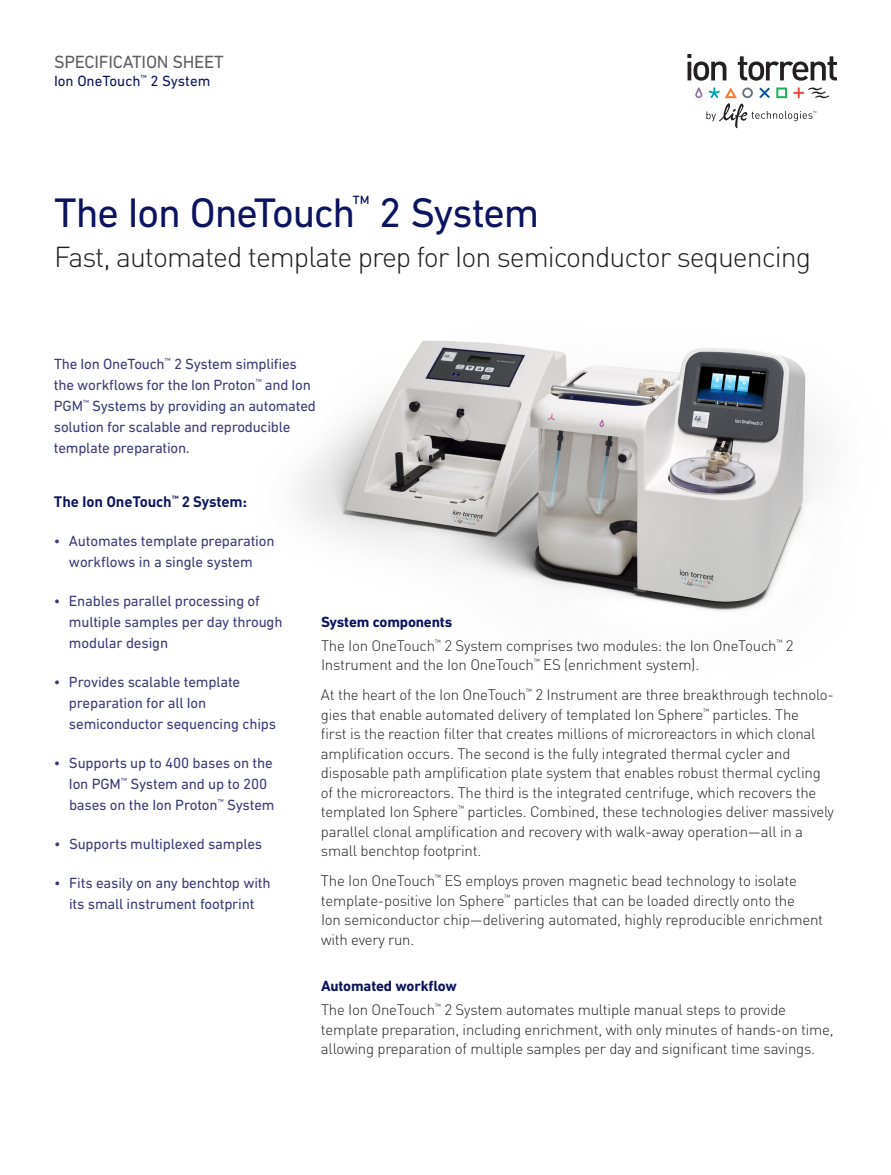
<style>
.page{position:relative;width:891px;height:1175px;background:#fff}
.page>*{position:absolute;margin:0;border:0;box-sizing:border-box;transform-origin:0 0}
.t1{font:42px "DIN Next LT Pro";letter-spacing:-.03em;color:#0b145e}
.t2{font:300 28.5px "DIN Pro";letter-spacing:-.035em;color:#231f20}
.t3{font:18px "DIN Next LT Pro";letter-spacing:-.015em;color:#5f5f62}
.t4{font:300 15px/19.5px "DIN Pro";letter-spacing:-.015em;color:#231f20}
.t5{font:15px/21px "DIN Next LT Pro";letter-spacing:-.01em;color:#3a3b77}
.t6{font:700 15px "DIN Next LT Pro";letter-spacing:-.01em;color:#0b145e}
.t7{font:700 15px "DIN Pro";letter-spacing:-.01em;color:#0b145e}
.t8{font:15px "DIN Next LT Pro";color:#0b145e}
</style>
<div class="page">
<img style="left:297px;top:340px;width:528px;height:271px">
<svg style="left:687px;top:54px;width:39px;height:27px"></svg>
<svg style="left:738px;top:56px;width:99px;height:25px"></svg>
<svg style="left:695px;top:87px;width:134px;height:41px"></svg>
<p class="t3" style="left:54px;top:51px;width:171px">SPECIFICATION SHEET</p>
<p class="t8" style="left:54px;top:72px;width:158px">Ion OneTouch<sup>™</sup> 2 System</p>
<h1 class="t1" style="left:54px;top:188px;width:487px">The Ion OneTouch<sup>™</sup> 2 System</h1>
<h2 class="t2" style="left:54px;top:237px;width:759px">Fast, automated template prep for Ion semiconductor sequencing</h2>
<p class="t5" style="left:54px;top:353px;width:263px">The Ion OneTouch<sup>™</sup> 2 System simplifies the workflows for the Ion Proton<sup>™</sup> and Ion PGM<sup>™</sup> Systems by providing an automated solution for scalable and reproducible template preparation.</p>
<p class="t7" style="left:54px;top:491px;width:195px">The Ion OneTouch<sup>™</sup> 2 System:</p>
<p class="t5" style="left:54px;top:530px;width:222px;text-align:center">• Automates template preparation workflows in a single system</p>
<p class="t5" style="left:69px;top:590px;width:215px;text-indent:-15px">• Enables parallel processing of multiple samples per day through modular design</p>
<p class="t5" style="left:69px;top:671px;width:209px;text-indent:-15px">• Provides scalable template preparation for all Ion semiconductor sequencing chips</p>
<p class="t5" style="left:69px;top:752px;width:207px;text-indent:-15px">• Supports up to 400 bases on the<br>Ion PGM<sup>™</sup> System and up to 200 bases on the Ion Proton<sup>™</sup> System</p>
<p class="t5" style="left:54px;top:833px;width:210px">• Supports multiplexed samples</p>
<p class="t5" style="left:54px;top:872px;width:218px;text-align:center">• Fits easily on any benchtop with its small instrument footprint</p>
<p class="t6" style="left:321px;top:612px;width:133px">System components</p>
<p class="t4" style="left:321px;top:634px;width:474px">The Ion OneTouch<sup>™</sup> 2 System comprises two modules: the Ion OneTouch<sup>™</sup> 2<br>Instrument and the Ion OneTouch<sup>™</sup> ES (enrichment system).</p>
<p class="t4" style="left:321px;top:684px;width:515px">At the heart of the Ion OneTouch<sup>™</sup> 2 Instrument are three breakthrough technolo&shy;gies that enable automated delivery of templated Ion Sphere<sup>™</sup> particles. The<br>first is the reaction filter that creates millions of microreactors in which clonal amplification occurs. The second is the fully integrated thermal cycler and disposable path amplification plate system that enables robust thermal cycling of the microreactors. The third is the integrated centrifuge, which recovers the templated Ion Sphere<sup>™</sup> particles. Combined, these technologies deliver massively parallel clonal amplification and recovery with walk-away operation—all in a small benchtop footprint.</p>
<p class="t4" style="left:321px;top:870px;width:504px">The Ion OneTouch<sup>™</sup> ES employs proven magnetic bead technology to isolate template-positive Ion Sphere<sup>™</sup> particles that can be loaded directly onto the<br>Ion semiconductor chip—delivering automated, highly reproducible enrichment with every run.</p>
<p class="t6" style="left:321px;top:977px;width:138px">Automated workflow</p>
<p class="t4" style="left:321px;top:999px;width:514px">The Ion OneTouch<sup>™</sup> 2 System automates multiple manual steps to provide template preparation, including enrichment, with only minutes of hands-on time, allowing preparation of multiple samples per day and significant time savings.</p>
</div>
